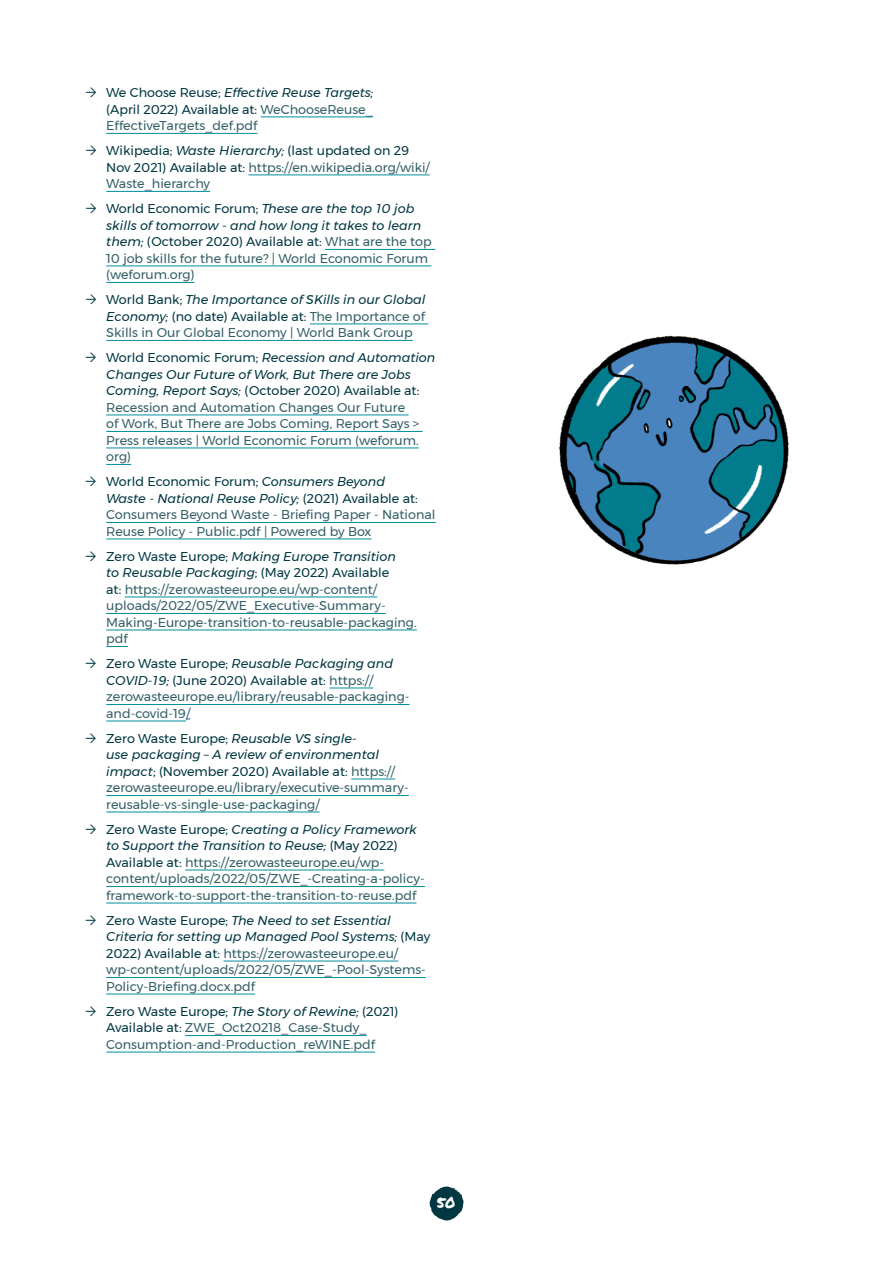
<style>
.page{position:relative;width:893px;height:1263px;background:#fff}
.page>*{position:absolute;margin:0;border:0;box-sizing:border-box;transform-origin:0 0}
.t1{font:15px "Permanent Marker";color:#fff}
.t2{font:12.75px/16.5px "Montserrat";color:#335f67}
.t3{font:12.75px/16.5px "Montserrat";color:#003741}
.s1{color:#003741}
.s2{font-style:italic;color:#003741}
.s3{font-style:italic}
.s4{color:#335f67}
.s5{color:#275b9b}
</style>
<div class="page">
<svg style="left:429px;top:1186px;width:34px;height:34px"></svg>
<hr style="left:261px;top:117px;width:112px;height:1px;background:#008fa1">
<hr style="left:106px;top:133px;width:152px;height:1px;background:#008fa1">
<hr style="left:248px;top:175px;width:182px;height:1px;background:#008fa1">
<hr style="left:106px;top:191px;width:104px;height:1px;background:#008fa1">
<hr style="left:325px;top:249px;width:110px;height:1px;background:#008fa1">
<hr style="left:106px;top:266px;width:325px;height:1px;background:#008fa1">
<hr style="left:106px;top:282px;width:89px;height:1px;background:#008fa1">
<hr style="left:310px;top:324px;width:118px;height:1px;background:#008fa1">
<hr style="left:106px;top:340px;width:307px;height:1px;background:#008fa1">
<hr style="left:106px;top:415px;width:303px;height:1px;background:#008fa1">
<hr style="left:106px;top:431px;width:317px;height:1px;background:#008fa1">
<hr style="left:106px;top:448px;width:313px;height:1px;background:#008fa1">
<svg style="left:106px;top:464px;width:25px;height:1px"></svg>
<hr style="left:106px;top:522px;width:330px;height:1px;background:#008fa1">
<hr style="left:106px;top:539px;width:266px;height:1px;background:#008fa1">
<hr style="left:125px;top:597px;width:252px;height:1px;background:#008fa1">
<hr style="left:106px;top:613px;width:280px;height:1px;background:#008fa1">
<hr style="left:106px;top:630px;width:311px;height:1px;background:#008fa1">
<svg style="left:106px;top:646px;width:22px;height:1px"></svg>
<hr style="left:329px;top:688px;width:44px;height:1px;background:#008fa1">
<hr style="left:106px;top:704px;width:304px;height:1px;background:#008fa1">
<hr style="left:106px;top:721px;width:80px;height:1px;background:#008fa1">
<hr style="left:351px;top:779px;width:44px;height:1px;background:#008fa1">
<hr style="left:106px;top:795px;width:303px;height:1px;background:#008fa1">
<hr style="left:106px;top:812px;width:214px;height:1px;background:#008fa1">
<hr style="left:185px;top:870px;width:199px;height:1px;background:#008fa1">
<hr style="left:106px;top:886px;width:319px;height:1px;background:#008fa1">
<hr style="left:106px;top:903px;width:310px;height:1px;background:#008fa1">
<hr style="left:224px;top:961px;width:174px;height:1px;background:#008fa1">
<hr style="left:106px;top:977px;width:320px;height:1px;background:#008fa1">
<hr style="left:106px;top:994px;width:149px;height:1px;background:#008fa1">
<hr style="left:185px;top:1035px;width:182px;height:1px;background:#008fa1">
<hr style="left:106px;top:1052px;width:269px;height:1px;background:#008fa1">
<img style="left:559px;top:335px;width:230px;height:230px">
<p class="t2" style="left:106px;top:84px;width:269px;text-align:justify"><span class="s1">We Choose Reuse;</span> <span class="s2">Effective Reuse Targets; </span><span class="s1">(April 2022) Available at:</span> WeChooseReuse_ EffectiveTargets_def.pdf</p>
<p class="t3" style="left:106px;top:142px;width:325px">Wikipedia; <span class="s3">Waste Hierarchy;</span> (last updated on 29<br>Nov 2021) Available at: <span class="s4">https://en.wikipedia.org/wiki/<br>Waste_hierarchy</span></p>
<p class="t2" style="left:106px;top:200px;width:327px"><span class="s1">World Economic Forum;</span> <span class="s2">These are the top 10 job skills of tomorrow - and how long it takes to learn them;</span> <span class="s1">(October 2020) Available at:</span> What are the top 10 job skills for the future? | World Economic Forum (weforum.org)</p>
<p class="t2" style="left:106px;top:291px;width:321px;text-align:justify"><span class="s1">World Bank;</span> <span class="s2">The Importance of SKills in our Global Economy;</span> <span class="s1">(no date) Available at:</span> The Importance of Skills in Our Global Economy | World Bank Group</p>
<p class="t2" style="left:106px;top:349px;width:331px"><span class="s1">World Economic Forum;</span> <span class="s2">Recession and Automation Changes Our Future of Work, But There are Jobs Coming, Report Says;</span> <span class="s1">(October 2020) Available at:<br></span>Recession and Automation Changes Our Future<br>of Work, But There are Jobs Coming, Report Says &gt; Press releases | World Economic Forum (weforum. org)</p>
<p class="t2" style="left:106px;top:473px;width:331px"><span class="s1">World Economic Forum;</span> <span class="s2">Consumers Beyond<br>Waste - National Reuse Policy;</span> <span class="s1">(2021) Available at:<br></span>Consumers Beyond Waste - Briefing Paper - National Reuse Policy - Public.pdf | Powered by Box</p>
<p class="t2" style="left:106px;top:548px;width:312px"><span class="s1">Zero Waste Europe;</span> <span class="s2">Making Europe Transition<br>to Reusable Packaging</span><span class="s1">; (May 2022) Available<br>at:</span> https://zerowasteeurope.eu/wp-content/ uploads/2022/05/ZWE_Executive-Summary-Making-Europe-transition-to-reusable-packaging. pdf</p>
<p class="t2" style="left:106px;top:655px;width:305px"><span class="s1">Zero Waste Europe;</span> <span class="s2">Reusable Packaging and COVID-19;</span> <span class="s1">(June 2020) Available at:</span> https:// zerowasteeurope.eu/library/reusable-packaging&shy;and-covid-19<span class="s5">/</span></p>
<p class="t2" style="left:106px;top:730px;width:304px"><span class="s1">Zero Waste Europe;</span> <span class="s2">Reusable VS single-<br>use packaging – A review of environmental impact</span><span class="s1">; (November 2020) Available at:</span> https:// zerowasteeurope.eu/library/executive-summary&shy;reusable-vs-single-use-packaging/</p>
<p class="t2" style="left:106px;top:821px;width:320px"><span class="s1">Zero Waste Europe;</span> <span class="s2">Creating a Policy Framework to Support the Transition to Reuse;</span> <span class="s1">(May 2022)<br>Available at:</span> https://zerowasteeurope.eu/wp&shy;content/uploads/2022/05/ZWE_-Creating-a-policy&shy;framework-to-support-the-transition-to-reuse.pdf</p>
<p class="t2" style="left:106px;top:912px;width:326px"><span class="s1">Zero Waste Europe;</span> <span class="s2">The Need to set Essential Criteria for setting up Managed Pool Systems;</span> <span class="s1">(May 2022) Available at:</span> https://zerowasteeurope.eu/ wp-content/uploads/2022/05/ZWE_-Pool-Systems-Policy-Briefing.docx.pdf</p>
<p class="t2" style="left:106px;top:1003px;width:294px"><span class="s1">Zero Waste Europe;</span> <span class="s2">The Story of Rewine;</span> <span class="s1">(2021)<br>Available at:</span> ZWE_Oct20218_Case-Study_<br>Consumption-and-Production_reWINE.pdf</p>
<p class="t1" style="left:436px;top:1192px;width:21px">50</p>
</div>
